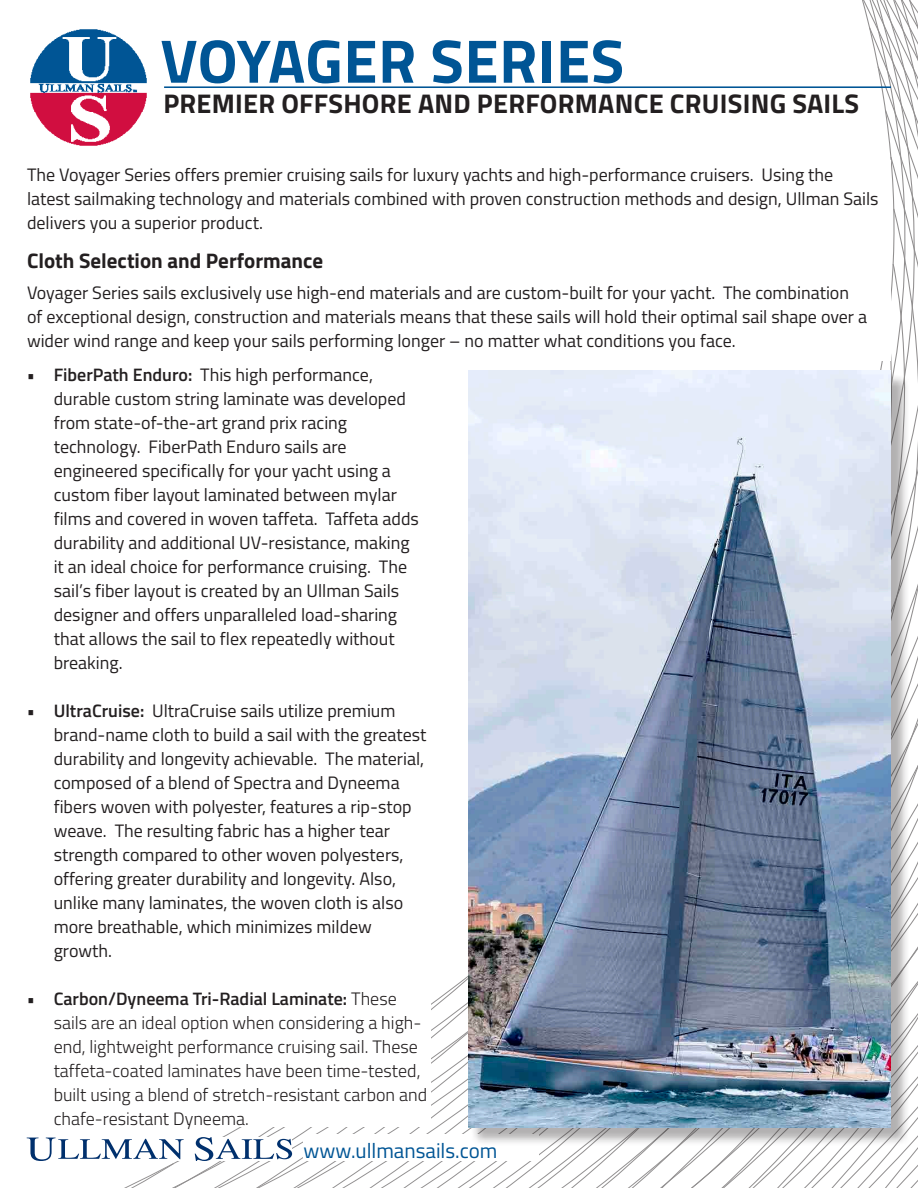
<style>
.page{position:relative;width:918px;height:1188px;background:#fff}
.page>*{position:absolute;margin:0;border:0;box-sizing:border-box;transform-origin:0 0}
.t1{font:700 61.5px "Titillium Web";letter-spacing:.01em;color:#005595}
.t2{font:700 27px "Titillium Web";letter-spacing:.01em;color:#231f20}
.t3{font:700 21px "Titillium Web";color:#231f20}
.t4{font:21px "Titillium Web";color:#005595}
.t5{font:18px/24px "Titillium Web";color:#231f20}
.t6{font:300 18px/24px "Titillium Web";color:#231f20}
.s1{font-weight:600}
</style>
<div class="page">
<svg style="left:862px;top:0;width:56px;height:264px"></svg>
<svg style="left:468px;top:325px;width:450px;height:863px"></svg>
<svg style="left:669px;top:1146px;width:95px;height:42px"></svg>
<svg style="left:495px;top:1146px;width:174px;height:42px"></svg>
<svg style="left:184px;top:976px;width:311px;height:212px"></svg>
<img style="left:30px;top:29px;width:117px;height:117px">
<hr style="left:164px;top:86px;width:727px;height:2px;background:#005595">
<div style="left:27px;top:1137px;width:265px;height:24px;background:#fff"></div>
<svg style="left:27px;top:1138px;width:157px;height:50px"></svg>
<svg style="left:195px;top:1137px;width:97px;height:24px"></svg>
<div style="left:304px;top:1134px;width:235px;height:27px;background:#fff"></div>
<div style="left:27px;top:160px;width:864px;height:201px;background:#fff"></div>
<div style="left:27px;top:361px;width:404px;height:766px;background:#fff"></div>
<div style="left:470px;top:373px;width:439px;height:773px;background:#231f20;opacity:.35"></div>
<img style="left:468px;top:371px;width:423px;height:756px">
<h1 class="t1" style="left:161px;top:14px;width:465px">VOYAGER SERIES</h1>
<h2 class="t2" style="left:163px;top:82px;width:698px">PREMIER OFFSHORE AND PERFORMANCE CRUISING SAILS</h2>
<p class="t5" style="left:27px;top:162px;width:853px">The Voyager Series offers premier cruising sails for luxury yachts and high-performance cruisers. Using the latest sailmaking technology and materials combined with proven construction methods and design, Ullman Sails delivers you a superior product.</p>
<p class="t3" style="left:27px;top:244px;width:298px">Cloth Selection and Performance</p>
<p class="t5" style="left:27px;top:280px;width:842px">Voyager Series sails exclusively use high-end materials and are custom-built for your yacht. The combination of exceptional design, construction and materials means that these sails will hold their optimal sail shape over a wider wind range and keep your sails performing longer – no matter what conditions you face.</p>
<p class="t5" style="left:54px;top:362px;width:367px;text-indent:-27px"><span class="s1">• FiberPath Enduro:</span> This high performance, durable custom string laminate was developed from state-of-the-art grand prix racing technology. FiberPath Enduro sails are engineered specifically for your yacht using a custom fiber layout laminated between mylar films and covered in woven taffeta. Taffeta adds durability and additional UV-resistance, making it an ideal choice for performance cruising. The sail’s fiber layout is created by an Ullman Sails designer and offers unparalleled load-sharing that allows the sail to flex repeatedly without breaking.</p>
<p class="t5" style="left:54px;top:698px;width:374px;text-indent:-27px"><span class="s1">• UltraCruise:</span> UltraCruise sails utilize premium brand-name cloth to build a sail with the greatest durability and longevity achievable. The material, composed of a blend of Spectra and Dyneema fibers woven with polyester, features a rip-stop weave. The resulting fabric has a higher tear strength compared to other woven polyesters, offering greater durability and longevity. Also, unlike many laminates, the woven cloth is also more breathable, which minimizes mildew growth.</p>
<p class="t6" style="left:54px;top:986px;width:375px;text-indent:-27px"><span class="s1">• Carbon/Dyneema Tri-Radial Laminate:</span> These sails are an ideal option when considering a high&shy;end, lightweight performance cruising sail. These taffeta-coated laminates have been time-tested, built using a blend of stretch-resistant carbon and chafe-resistant Dyneema.</p>
<p class="t4" style="left:304px;top:1135px;width:195px">www.ullmansails.com</p>
</div>
